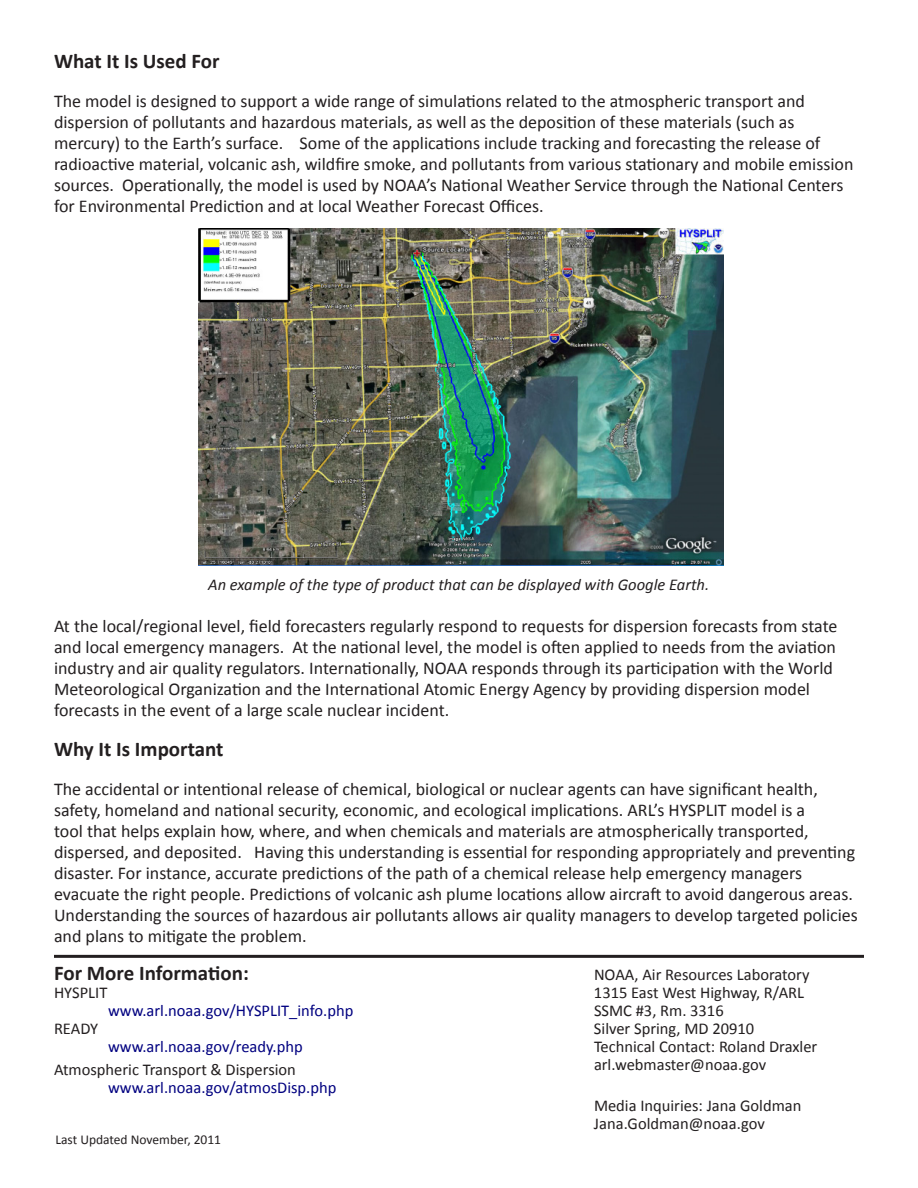
<style>
.page{position:relative;width:918px;height:1188px;background:#fff}
.page>*{position:absolute;margin:0;border:0;box-sizing:border-box;transform-origin:0 0}
.t1{font:700 21px "Calibri";color:#231f20}
.t2{font:18px/21px "Calibri";color:#231f20}
.t3{font:16.5px "Calibri";color:#231f20}
.t4{font:16.5px "Calibri";color:#000180}
.t5{font:italic 16.5px "Calibri";color:#231f20}
.t6{font:13.5px "Calibri";color:#231f20}
</style>
<div class="page">
<hr style="left:54px;top:955px;width:810px;height:3px;background:#231f20">
<img style="left:198px;top:228px;width:525px;height:338px">
<p class="t1" style="left:54px;top:48px;width:167px">What It Is Used For</p>
<p class="t2" style="left:54px;top:90px;width:801px">The model is designed to support a wide range of simulations related to the atmospheric transport and dispersion of pollutants and hazardous materials, as well as the deposition of these materials (such as mercury) to the Earth’s surface. Some of the applications include tracking and forecasting the release of radioactive material, volcanic ash, wildfire smoke, and pollutants from various stationary and mobile emission sources. Operationally, the model is used by NOAA’s National Weather Service through the National Centers for Environmental Prediction and at local Weather Forecast Offices.</p>
<p class="t5" style="left:208px;top:574px;width:503px">An example of the type of product that can be displayed with Google Earth.</p>
<p class="t2" style="left:54px;top:615px;width:785px">At the local/regional level, field forecasters regularly respond to requests for dispersion forecasts from state and local emergency managers. At the national level, the model is often applied to needs from the aviation industry and air quality regulators. Internationally, NOAA responds through its participation with the World Meteorological Organization and the International Atomic Energy Agency by providing dispersion model forecasts in the event of a large scale nuclear incident.</p>
<p class="t1" style="left:54px;top:736px;width:171px">Why It Is Important</p>
<p class="t2" style="left:54px;top:778px;width:805px">The accidental or intentional release of chemical, biological or nuclear agents can have significant health, safety, homeland and national security, economic, and ecological implications. ARL’s HYSPLIT model is a<br>tool that helps explain how, where, and when chemicals and materials are atmospherically transported, dispersed, and deposited. Having this understanding is essential for responding appropriately and preventing disaster. For instance, accurate predictions of the path of a chemical release help emergency managers evacuate the right people. Predictions of volcanic ash plume locations allow aircraft to avoid dangerous areas.<br>Understanding the sources of hazardous air pollutants allows air quality managers to develop targeted policies and plans to mitigate the problem.</p>
<p class="t1" style="left:54px;top:960px;width:196px">For More Information:</p>
<p class="t3" style="left:594px;top:965px;width:217px">NOAA, Air Resources Laboratory</p>
<p class="t3" style="left:54px;top:983px;width:55px">HYSPLIT</p>
<p class="t3" style="left:594px;top:983px;width:212px">1315 East West Highway, R/ARL</p>
<p class="t4" style="left:108px;top:1001px;width:247px">www.arl.noaa.gov/HYSPLIT_info.php</p>
<p class="t3" style="left:594px;top:1001px;width:131px">SSMC #3, Rm. 3316</p>
<p class="t3" style="left:54px;top:1019px;width:46px">READY</p>
<p class="t3" style="left:594px;top:1019px;width:162px">Silver Spring, MD 20910</p>
<p class="t4" style="left:108px;top:1037px;width:196px">www.arl.noaa.gov/ready.php</p>
<p class="t3" style="left:594px;top:1037px;width:225px">Technical Contact: Roland Draxler</p>
<p class="t3" style="left:54px;top:1059px;width:243px">Atmospheric Transport &amp; Dispersion</p>
<p class="t3" style="left:594px;top:1055px;width:174px">arl.webmaster@noaa.gov</p>
<p class="t4" style="left:108px;top:1077px;width:230px">www.arl.noaa.gov/atmosDisp.php</p>
<p class="t3" style="left:594px;top:1095px;width:209px">Media Inquiries: Jana Goldman</p>
<p class="t3" style="left:594px;top:1113px;width:172px">Jana.Goldman@noaa.gov</p>
<p class="t6" style="left:56px;top:1131px;width:167px">Last Updated November, 2011</p>
</div>
